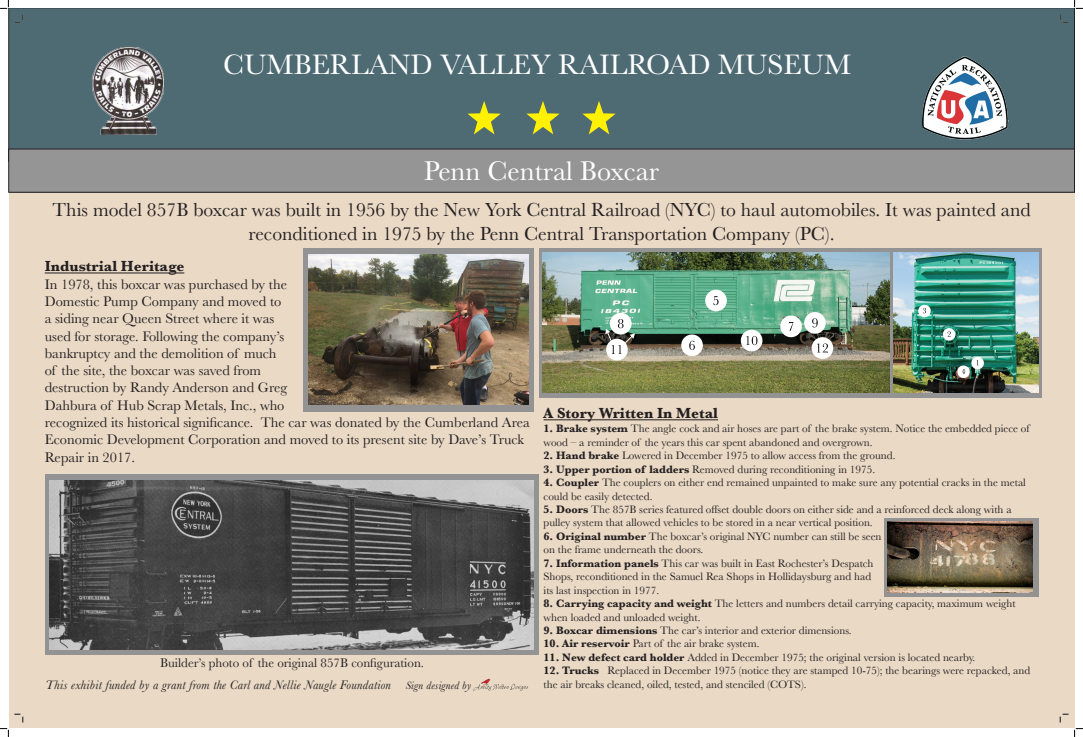
<style>
.page{position:relative;width:1083px;height:737px;background:#fff}
.page>*{position:absolute;margin:0;border:0;box-sizing:border-box;transform-origin:0 0}
.t1{font:29.2px "Baskerville";color:#fff}
.t2{font:28px "Baskerville";color:#fff}
.t3{font:19.6px/23.5px "Baskerville";color:#231f20;text-align:center}
.t4{font:700 15.2px "Baskerville";color:#231f20}
.t5{font:14.4px/17.3px "Baskerville";color:#231f20}
.t6{font:13px "Baskerville";color:#231f20}
.t7{font:italic 12.8px "Baskerville";letter-spacing:.02em;color:#231f20}
.t8{font:11.2px/13.4px "Baskerville";color:#231f20}
.t9{font:italic 11.2px "Baskerville";letter-spacing:.02em;color:#231f20}
.s1{font-weight:700}
</style>
<div class="page">
<div style="left:9px;top:9px;width:1065px;height:719px;background:#e9d9c5"></div>
<div style="left:8px;top:8px;width:1066px;height:141px;background:#4e6b74"></div>
<div style="left:9px;top:149px;width:1065px;height:43px;background:#959595"></div>
<div style="left:8px;top:149px;width:1066px;height:43px;border:1px solid #231f20"></div>
<svg style="left:467px;top:101px;width:34px;height:33px"></svg>
<svg style="left:526px;top:101px;width:33px;height:33px"></svg>
<svg style="left:582px;top:101px;width:33px;height:33px"></svg>
<img style="left:92px;top:48px;width:72px;height:86px">
<img style="left:921px;top:57px;width:87px;height:86px">
<div style="left:303px;top:248px;width:230px;height:164px;background:#939393"></div>
<img style="left:308px;top:254px;width:220px;height:151px">
<div style="left:45px;top:474px;width:493px;height:180px;background:#939393"></div>
<img style="left:49px;top:480px;width:484px;height:169px">
<hr style="left:45px;top:273px;width:139px;height:1px;background:#231f20">
<svg style="left:539px;top:248px;width:502px;height:150px;background:#909393"></svg>
<img style="left:542px;top:253px;width:347px;height:140px">
<img style="left:893px;top:253px;width:145px;height:140px">
<hr style="left:543px;top:419px;width:175px;height:1px;background:#231f20">
<svg style="left:884px;top:518px;width:154px;height:78px;background:#97928f"></svg>
<img style="left:887px;top:522px;width:145px;height:70px">
<img style="left:473px;top:678px;width:56px;height:13px">
<svg style="left:14px;top:714px;width:10px;height:8px"></svg>
<svg style="left:1059px;top:14px;width:9px;height:10px"></svg>
<svg style="left:1059px;top:714px;width:9px;height:8px"></svg>
<svg style="left:0;top:0;width:24px;height:24px"></svg>
<svg style="left:0;top:728px;width:9px;height:9px"></svg>
<svg style="left:1074px;top:0;width:8px;height:9px"></svg>
<svg style="left:1074px;top:728px;width:8px;height:9px"></svg>
<p class="t1" style="left:223px;top:46px;width:629px">CUMBERLAND VALLEY RAILROAD MUSEUM</p>
<p class="t2" style="left:424px;top:153px;width:237px">Penn Central Boxcar</p>
<p class="t3" style="left:52px;top:199px;width:979px">This model 857B boxcar was built in 1956 by the New York Central Railroad (NYC) to haul automobiles. It was painted and reconditioned in 1975 by the Penn Central Transportation Company (PC).</p>
<p class="t4" style="left:45px;top:256px;width:141px">Industrial Heritage</p>
<p class="t5" style="left:45px;top:276px;width:244px">In 1978, this boxcar was purchased by the</p>
<p class="t5" style="left:45px;top:293px;width:238px">Domestic Pump Company and moved to</p>
<p class="t5" style="left:45px;top:310px;width:231px">a siding near Queen Street where it was</p>
<p class="t5" style="left:45px;top:327px;width:241px">used for storage. Following the company’s</p>
<p class="t5" style="left:45px;top:345px;width:233px">bankruptcy and the demolition of much</p>
<p class="t5" style="left:45px;top:362px;width:218px">of the site, the boxcar was saved from</p>
<p class="t5" style="left:45px;top:379px;width:244px">destruction by Randy Anderson and Greg</p>
<p class="t5" style="left:45px;top:397px;width:241px">Dahbura of Hub Scrap Metals, Inc., who</p>
<p class="t5" style="left:45px;top:414px;width:486px">recognized its historical significance. The car was donated by the Cumberland Area<br>Economic Development Corporation and moved to its present site by Dave’s Truck<br>Repair in 2017.</p>
<p class="t4" style="left:543px;top:403px;width:176px">A Story Written In Metal</p>
<p class="t8" style="left:543px;top:422px;width:487px"><span class="s1">1. Brake system</span> The angle cock and air hoses are part of the brake system. Notice the embedded piece of wood – a reminder of the years this car spent abandoned and overgrown.</p>
<p class="t8" style="left:543px;top:449px;width:353px"><span class="s1">2. Hand brake</span> Lowered in December 1975 to allow access from the ground.</p>
<p class="t8" style="left:543px;top:462px;width:333px"><span class="s1">3. Upper portion of ladders</span> Removed during reconditioning in 1975.</p>
<p class="t8" style="left:543px;top:476px;width:484px"><span class="s1">4. Coupler</span> The couplers on either end remained unpainted to make sure any potential cracks in the metal could be easily detected.</p>
<p class="t8" style="left:543px;top:503px;width:469px"><span class="s1">5. Doors</span> The 857B series featured offset double doors on either side and a reinforced deck along with a pulley system that allowed vehicles to be stored in a near vertical position.</p>
<p class="t8" style="left:543px;top:530px;width:339px"><span class="s1">6. Original number</span> The boxcar’s original NYC number can still be seen</p>
<p class="t8" style="left:543px;top:543px;width:161px">on the frame underneath the doors.</p>
<p class="t8" style="left:543px;top:556px;width:331px"><span class="s1">7. Information panels</span> This car was built in East Rochester’s Despatch</p>
<p class="t8" style="left:543px;top:570px;width:329px">Shops, reconditioned in the Samuel Rea Shops in Hollidaysburg and had</p>
<p class="t8" style="left:543px;top:583px;width:117px">its last inspection in 1977.</p>
<p class="t8" style="left:543px;top:597px;width:473px"><span class="s1">8. Carrying capacity and weight</span> The letters and numbers detail carrying capacity, maximum weight when loaded and unloaded weight.</p>
<p class="t8" style="left:543px;top:624px;width:309px"><span class="s1">9. Boxcar dimensions</span> The car’s interior and exterior dimensions.</p>
<p class="t8" style="left:543px;top:637px;width:217px"><span class="s1">10. Air reservoir</span> Part of the air brake system.</p>
<p class="t8" style="left:543px;top:650px;width:433px"><span class="s1">11. New defect card holder</span> Added in December 1975; the original version is located nearby.</p>
<p class="t8" style="left:543px;top:664px;width:488px"><span class="s1">12. Trucks</span> Replaced in December 1975 (notice they are stamped 10-75); the bearings were repacked, and the air breaks cleaned, oiled, tested, and stenciled (COTS).</p>
<p class="t6" style="left:160px;top:654px;width:265px">Builder’s photo of the original 857B configuration.</p>
<p class="t7" style="left:45px;top:676px;width:347px">This exhibit funded by a grant from the Carl and Nellie Naugle Foundation</p>
<p class="t9" style="left:406px;top:678px;width:67px">Sign designed by</p>
</div>
